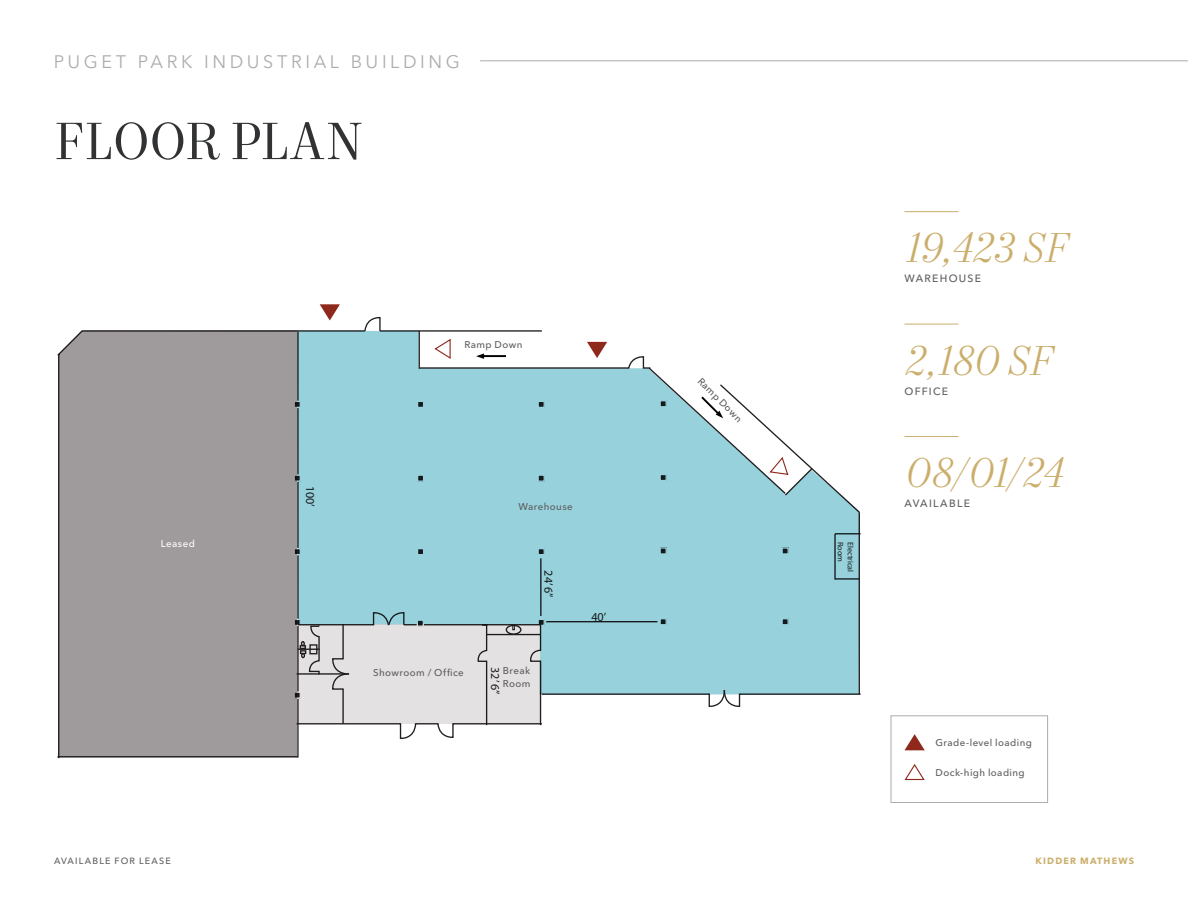
<style>
.page{position:relative;width:1188px;height:918px;background:#fff}
.page>*{position:absolute;margin:0;border:0;box-sizing:border-box;transform-origin:0 0}
.Headline_-_Level_1{font:52.5px "Mort Modern 08";letter-spacing:-.01em;color:#313234}
.Stat_Italic_-_Gold_2{font:italic 300 42px "Mort Modern 07";letter-spacing:-.01em;color:#cbae6b}
.t1{font:18px "Avenir Next LT Pro";letter-spacing:.2em;color:#afabac}
.t2{font:12.15px "Myriad Pro";color:#231f20}
.Stat_Label_-_Ash_202{font:500 10.5px "Avenir Next LT Pro";letter-spacing:.125em;color:#5e5d5d}
.Notes_-_Ash_2023{font:500 9.75px/13.5px "Avenir Next LT Pro";letter-spacing:.04em;color:#5e5d5d}
.Notes_-_Ash_2023-2{font:500 9.75px "Avenir Next LT Pro";letter-spacing:.045em;color:#fff}
.t3{font:500 9px "Avenir Next LT Pro";letter-spacing:.13em;color:#5e5d5d}
.t4{font:700 9px "Avenir Next LT Pro";letter-spacing:.13em;color:#cbae6b}
.t5{font:8.1px "Myriad Pro";color:#231f20}
</style>
<div class="page">
<hr style="left:380px;top:330px;width:162px;height:2px;background:#231f20">
<svg style="left:57px;top:330px;width:306px;height:429px"></svg>
<svg style="left:363px;top:317px;width:18px;height:14px"></svg>
<svg style="left:297px;top:693px;width:564px;height:47px"></svg>
<div style="left:59px;top:330px;width:238px;height:427px;background:#9f9b9c"></div>
<div style="left:297px;top:331px;width:563px;height:363px;background:#97d1dc"></div>
<div style="left:297px;top:624px;width:243px;height:100px;background:#e3e1e2"></div>
<hr style="left:904px;top:211px;width:54px;height:1px;background:#cbae6b">
<hr style="left:904px;top:324px;width:54px;height:1px;background:#cbae6b">
<hr style="left:904px;top:436px;width:54px;height:1px;background:#cbae6b">
<svg style="left:904px;top:734px;width:21px;height:16px"></svg>
<svg style="left:904px;top:764px;width:21px;height:17px"></svg>
<div style="left:891px;top:715px;width:157px;height:88px;border:1px solid #afabac"></div>
<svg style="left:418px;top:338px;width:442px;height:176px"></svg>
<svg style="left:320px;top:304px;width:20px;height:17px"></svg>
<hr style="left:480px;top:60px;width:708px;height:1px;background:#afabac">
<h3 class="t1" style="left:54px;top:51px;width:408px">PUGET PARK INDUSTRIAL BUILDING</h3>
<p class="Headline_-_Level_1" style="left:54px;top:110px;width:311px">FLOOR PLAN</p>
<p class="Notes_-_Ash_2023-2" style="left:161px;top:538px;width:36px">Leased</p>
<p class="t2" style="left:318px;top:486px;width:23px;rotate:90deg">100’</p>
<p class="Notes_-_Ash_2023" style="left:464px;top:337px;width:59px">Ramp Down</p>
<p class="Notes_-_Ash_2023" style="left:373px;top:666px;width:92px">Showroom / Office</p>
<p class="Notes_-_Ash_2023" style="left:518px;top:499px;width:56px">Warehouse</p>
<p class="t2" style="left:556px;top:570px;width:29px;rotate:90deg">24’ 6”</p>
<p class="Notes_-_Ash_2023" style="left:503px;top:664px;width:29px">Break<br>Room</p>
<p class="t2" style="left:503px;top:667px;width:29px;rotate:90deg">32’ 6”</p>
<p class="t2" style="left:591px;top:609px;width:16px">40’</p>
<p class="Notes_-_Ash_2023" style="left:704px;top:374px;width:59px;rotate:45deg">Ramp Down</p>
<p class="t5" style="left:846px;top:542px;width:22px;rotate:90deg">Room</p>
<p class="t5" style="left:855px;top:542px;width:32px;rotate:90deg">Electrical</p>
<p class="Stat_Italic_-_Gold_2" style="left:904px;top:223px;width:165px">19,423 SF</p>
<p class="Stat_Label_-_Ash_202" style="left:904px;top:272px;width:78px">WAREHOUSE</p>
<p class="Stat_Italic_-_Gold_2" style="left:904px;top:335px;width:149px">2,180 SF</p>
<p class="Stat_Label_-_Ash_202" style="left:904px;top:385px;width:45px">OFFICE</p>
<p class="Stat_Italic_-_Gold_2" style="left:904px;top:448px;width:160px">08/01/24</p>
<p class="Stat_Label_-_Ash_202" style="left:904px;top:497px;width:67px">AVAILABLE</p>
<p class="Notes_-_Ash_2023" style="left:936px;top:736px;width:98px">Grade-level loading</p>
<p class="Notes_-_Ash_2023" style="left:936px;top:765px;width:91px">Dock-high loading</p>
<p class="t3" style="left:54px;top:855px;width:118px">AVAILABLE FOR LEASE</p>
<p class="t4" style="left:1036px;top:855px;width:100px">KIDDER MATHEWS</p>
</div>
